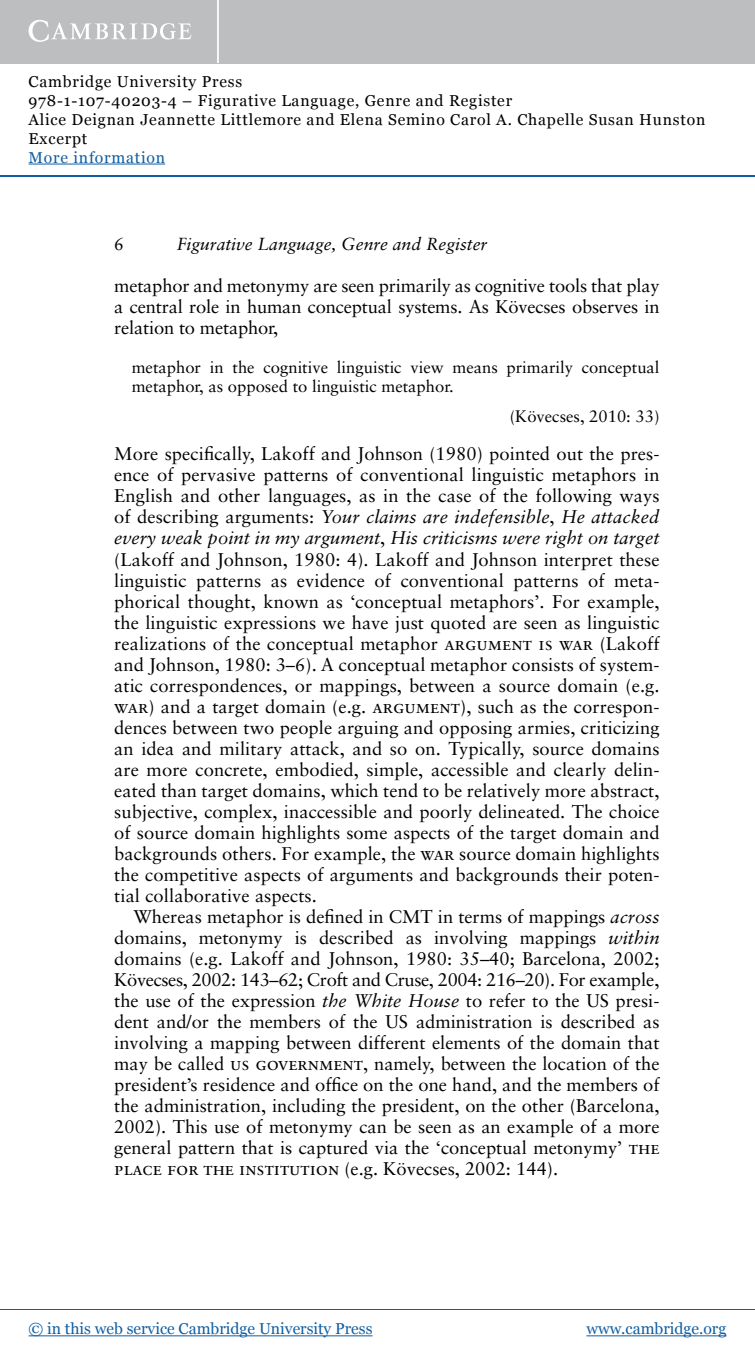
<style>
.page{position:relative;width:755px;height:1363px;background:#fff}
.page>*{position:absolute;margin:0;border:0;box-sizing:border-box;transform-origin:0 0}
.t1{font:18.38px/21px "Sabon";color:#000;text-align:justify}
.t2{font:italic 17.5px "Sabon";color:#000}
.t3{font:17.5px "Sabon";color:#000}
.t4{font:16.62px/19.2px "Sabon";color:#000}
.t5{font:15.75px/18.7px "Georgia";letter-spacing:.05em;color:#000}
.t6{font:15.75px "Georgia";color:#105ea3}
.t7{font:15.75px "Georgia";letter-spacing:.05em;color:#105ea3}
.s1{font-style:italic}
.s2{font-family:"Sabon Roman SC"}
</style>
<div class="page">
<div style="left:0;top:0;width:754px;height:63px;background:#bcbebf"></div>
<hr style="left:217px;top:0;width:2px;height:63px;background:#fff">
<svg style="left:29px;top:20px;width:162px;height:22px"></svg>
<hr style="left:29px;top:164px;width:136px;height:1px;background:#105ea3">
<hr style="left:0;top:175px;width:754px;height:2px;background:#105ea3">
<hr style="left:0;top:1308px;width:754px;height:1px;background:#105ea3">
<hr style="left:29px;top:1335px;width:343px;height:1px;background:#105ea3">
<hr style="left:586px;top:1335px;width:139px;height:1px;background:#105ea3">
<p class="t5" style="left:29px;top:73px;width:677px">Cambridge University Press<br>978-1-107-40203-4 – Figurative Language, Genre and Register<br>Alice Deignan Jeannette Littlemore and Elena Semino Carol A. Chapelle Susan Hunston Excerpt</p>
<p class="t7" style="left:29px;top:148px;width:138px">More information</p>
<p class="t3" style="left:114px;top:233px;width:11px">6</p>
<p class="t2" style="left:177px;top:234px;width:312px">Figurative Language, Genre and Register</p>
<p class="t1" style="left:114px;top:275px;width:546px">metaphor and metonymy are seen primarily as cognitive tools that play a central role in human conceptual systems. As Kövecses observes in relation to metaphor,</p>
<p class="t4" style="left:132px;top:357px;width:529px">metaphor in the cognitive linguistic view means primarily conceptual metaphor, as opposed to linguistic metaphor.</p>
<p class="t4" style="left:509px;top:406px;width:151px">(Kövecses, 2010: 33)</p>
<p class="t1" style="left:114px;top:443px;width:546px">More specifically, Lakoff and Johnson (1980) pointed out the pres&shy;ence of pervasive patterns of conventional linguistic metaphors in English and other languages, as in the case of the following ways of describing arguments: <span class="s1">Your claims are indefensible</span>, <span class="s1">He attacked every weak point in my argument</span>, <span class="s1">His criticisms were right on target </span>(Lakoff and Johnson, 1980: 4). Lakoff and Johnson interpret these linguistic patterns as evidence of conventional patterns of meta&shy;phorical thought, known as ‘conceptual metaphors’. For example, the linguistic expressions we have just quoted are seen as linguistic realizations of the conceptual metaphor <span class="s2">argument is war</span> (Lakoff and Johnson, 1980: 3–6)<span class="s2">.</span> A conceptual metaphor consists of system&shy;atic correspondences, or mappings, between a source domain (e.g. <span class="s2">war</span>) and a target domain (e.g. <span class="s2">argument</span>), such as the correspon&shy;dences between two people arguing and opposing armies, criticizing an idea and military attack, and so on. Typically, source domains are more concrete, embodied, simple, accessible and clearly delin&shy;eated than target domains, which tend to be relatively more abstract, subjective, complex, inaccessible and poorly delineated. The choice of source domain highlights some aspects of the target domain and backgrounds others. For example, the <span class="s2">war</span> source domain highlights the competitive aspects of arguments and backgrounds their poten&shy;tial collaborative aspects.</p>
<p class="t1" style="left:114px;top:905px;width:546px;text-indent:19px">Whereas metaphor is defined in CMT in terms of mappings <span class="s1">across </span>domains, metonymy is described as involving mappings <span class="s1">within </span>domains (e.g. Lakoff and Johnson, 1980: 35–40; Barcelona, 2002; Kövecses, 2002: 143–62; Croft and Cruse, 2004: 216–20). For example, the use of the expression <span class="s1">the White House</span> to refer to the US presi&shy;dent and/or the members of the US administration is described as involving a mapping between different elements of the domain that may be called <span class="s2">us government</span>, namely, between the location of the president’s residence and office on the one hand, and the members of the administration, including the president, on the other (Barcelona, 2002). This use of metonymy can be seen as an example of a more general pattern that is captured via the ‘conceptual metonymy’ <span class="s2">the place for the institution</span> (e.g. Kövecses, 2002: 144).</p>
<p class="t6" style="left:29px;top:1319px;width:345px">© in this web service Cambridge University Press</p>
<p class="t6" style="left:586px;top:1319px;width:141px">www.cambridge.org</p>
</div>
